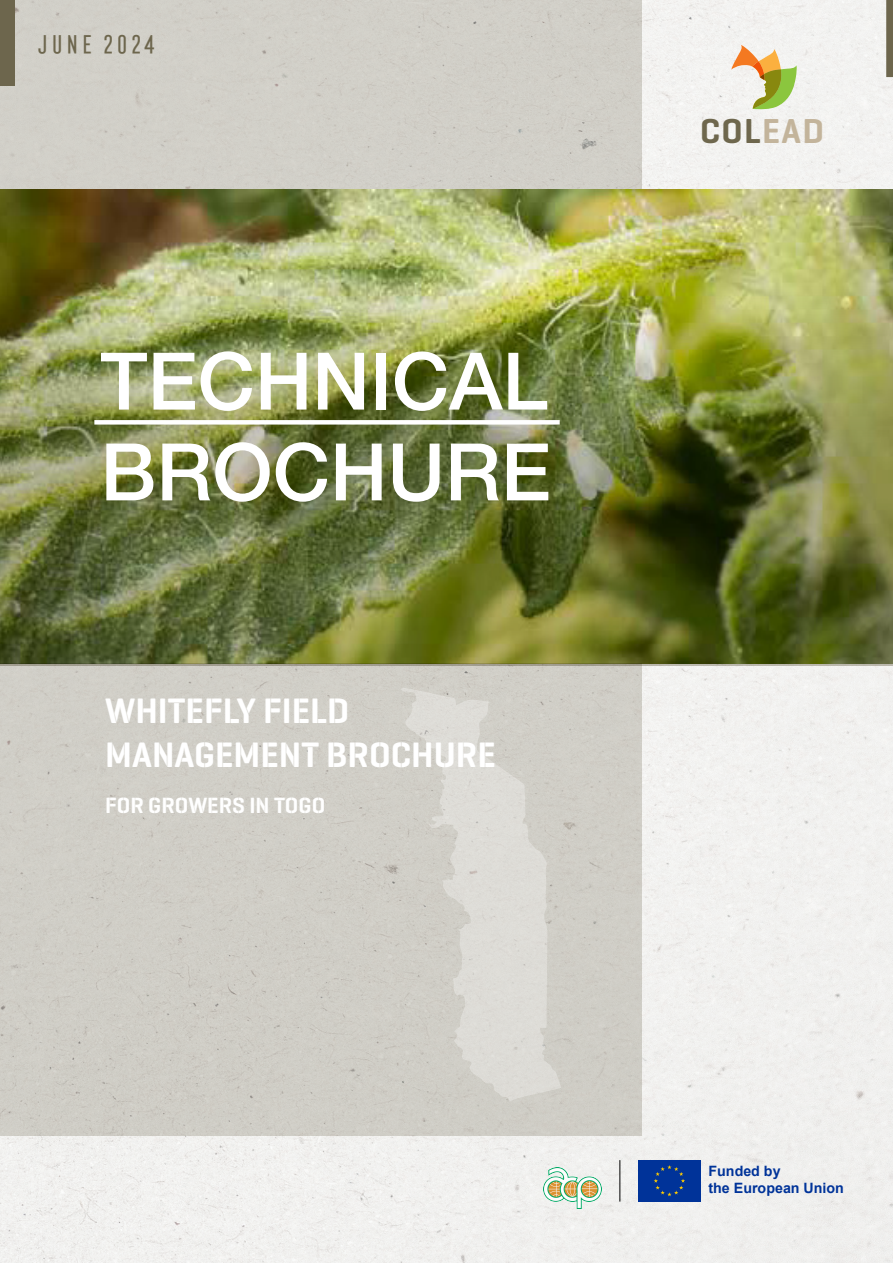
<style>
.page{position:relative;width:893px;height:1263px;background:#f1f1ef}
.page>*{position:absolute;margin:0;border:0;box-sizing:border-box;transform-origin:0 0}
.t1{font:500 79.5px/90.8px "Helvetica Neue LT Std";color:#fff}
.t2{font:600 36px/43.2px "Geogrotesque Stencil A";color:#fff}
.t3{font:600 35.25px "Geogrotesque";letter-spacing:.04em;color:#6e674d}
.t4{font:25.5px "Frontage Condensed";color:#6d664d}
.t5{font:600 22.5px "Geogrotesque Stencil A";color:#fff}
.t6{font:700 14.25px/17.1px "Arial";color:#039}
.s1{color:#c3b49b}
</style>
<div class="page">
<div style="left:886px;top:0;width:7px;height:77px;background:#6d664d"></div>
<div style="left:0;top:0;width:642px;height:320px;background:#d1cfc8"></div>
<div style="left:0;top:663px;width:642px;height:472px;background:#cfcec6"></div>
<img style="left:0;top:190px;width:893px;height:475px">
<svg style="left:731px;top:45px;width:66px;height:65px"></svg>
<div style="left:94px;top:420px;width:466px;height:5px;background:#fff"></div>
<div style="left:0;top:0;width:14px;height:85px;background:#6d664d"></div>
<svg style="left:400px;top:687px;width:161px;height:414px"></svg>
<img style="left:543px;top:1167px;width:58px;height:41px">
<hr style="left:620px;top:1160px;width:1px;height:41px;background:#000">
<div style="left:638px;top:1160px;width:63px;height:41px;background:#039"></div>
<svg style="left:654px;top:1165px;width:31px;height:31px"></svg>
<p class="t4" style="left:35px;top:31px;width:123px">JUNe 2024</p>
<h1 class="t1" style="left:100px;top:335px;width:452px">TECHNICAL<br>BROCHURE</h1>
<p class="t2" style="left:105px;top:689px;width:392px">WHITEFLY FIELD<br>MANAGEMENT BROCHURE</p>
<p class="t5" style="left:105px;top:791px;width:221px">FOR GROWERS IN TOGO</p>
<p class="t3" style="left:700px;top:109px;width:126px">COL<span class="s1">EAD</span></p>
<p class="t6" style="left:708px;top:1162px;width:137px">Funded by<br>the European Union</p>
</div>
